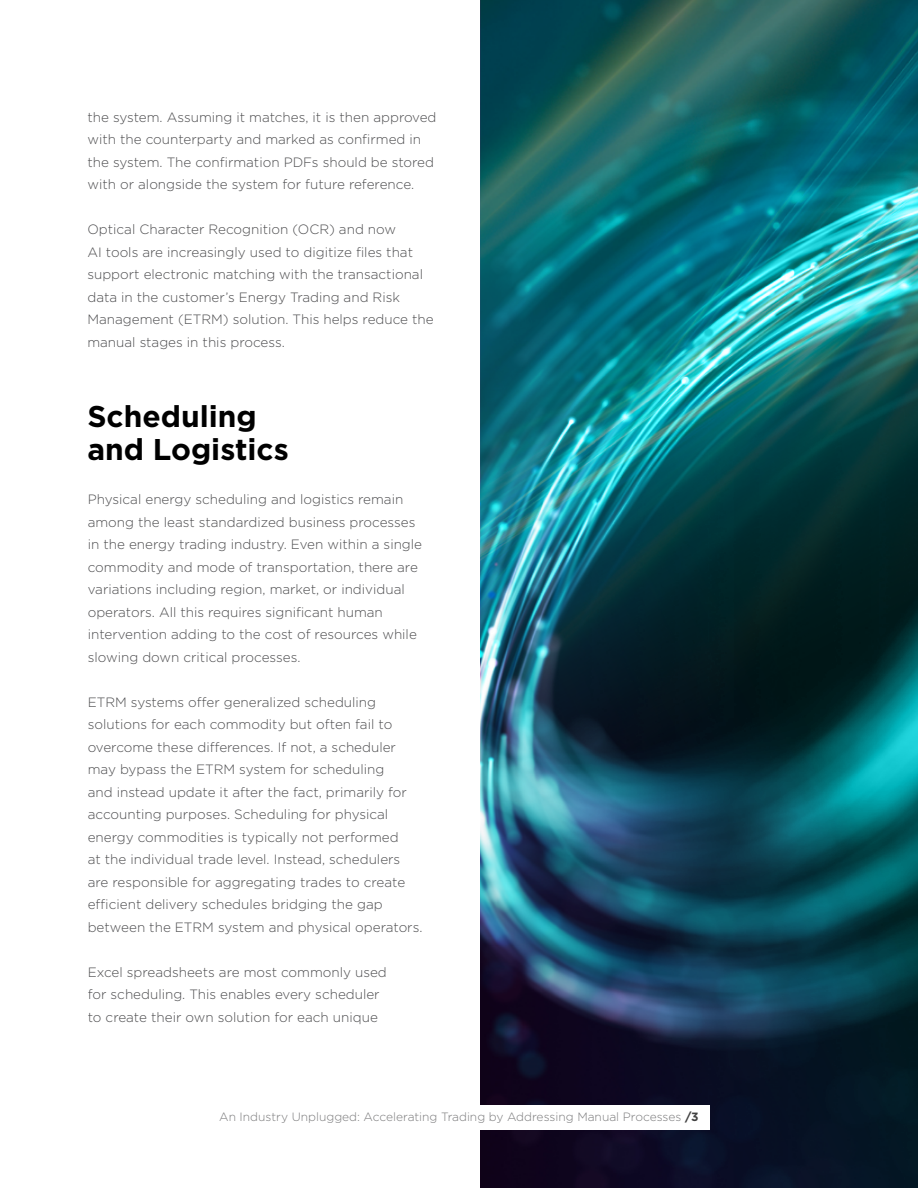
<style>
.page{position:relative;width:918px;height:1188px;background:#fff}
.page>*{position:absolute;margin:0;border:0;box-sizing:border-box;transform-origin:0 0}
.t1{font:700 30px/33px "Gotham";color:#000}
.t2{font:300 13.5px/22.5px "Gotham";color:#4d4d4f}
.t3{font:300 12px "Gotham";color:#4d4d4f}
.s1{font-weight:700;color:#000}
</style>
<div class="page">
<img style="left:481px;top:0;width:437px;height:1188px">
<div style="left:208px;top:1105px;width:502px;height:25px;background:#fff"></div>
<p class="t2" style="left:87px;top:105px;width:351px">the system. Assuming it matches, it is then approved with the counterparty and marked as confirmed in the system. The confirmation PDFs should be stored with or alongside the system for future reference.</p>
<p class="t2" style="left:87px;top:218px;width:348px">Optical Character Recognition (OCR) and now<br>AI tools are increasingly used to digitize files that support electronic matching with the transactional data in the customer’s Energy Trading and Risk Management (ETRM) solution. This helps reduce the manual stages in this process.</p>
<h1 class="t1" style="left:87px;top:399px;width:203px">Scheduling and Logistics</h1>
<p class="t2" style="left:88px;top:488px;width:336px">Physical energy scheduling and logistics remain among the least standardized business processes in the energy trading industry. Even within a single commodity and mode of transportation, there are variations including region, market, or individual operators. All this requires significant human intervention adding to the cost of resources while slowing down critical processes.</p>
<p class="t2" style="left:88px;top:690px;width:336px">ETRM systems offer generalized scheduling solutions for each commodity but often fail to overcome these differences. If not, a scheduler may bypass the ETRM system for scheduling<br>and instead update it after the fact, primarily for accounting purposes. Scheduling for physical energy commodities is typically not performed<br>at the individual trade level. Instead, schedulers are responsible for aggregating trades to create efficient delivery schedules bridging the gap between the ETRM system and physical operators.</p>
<p class="t2" style="left:88px;top:960px;width:301px">Excel spreadsheets are most commonly used for scheduling. This enables every scheduler to create their own solution for each unique</p>
<p class="t3" style="left:219px;top:1109px;width:481px">An Industry Unplugged: Accelerating Trading by Addressing Manual Processes <span class="s1">/3</span></p>
</div>
